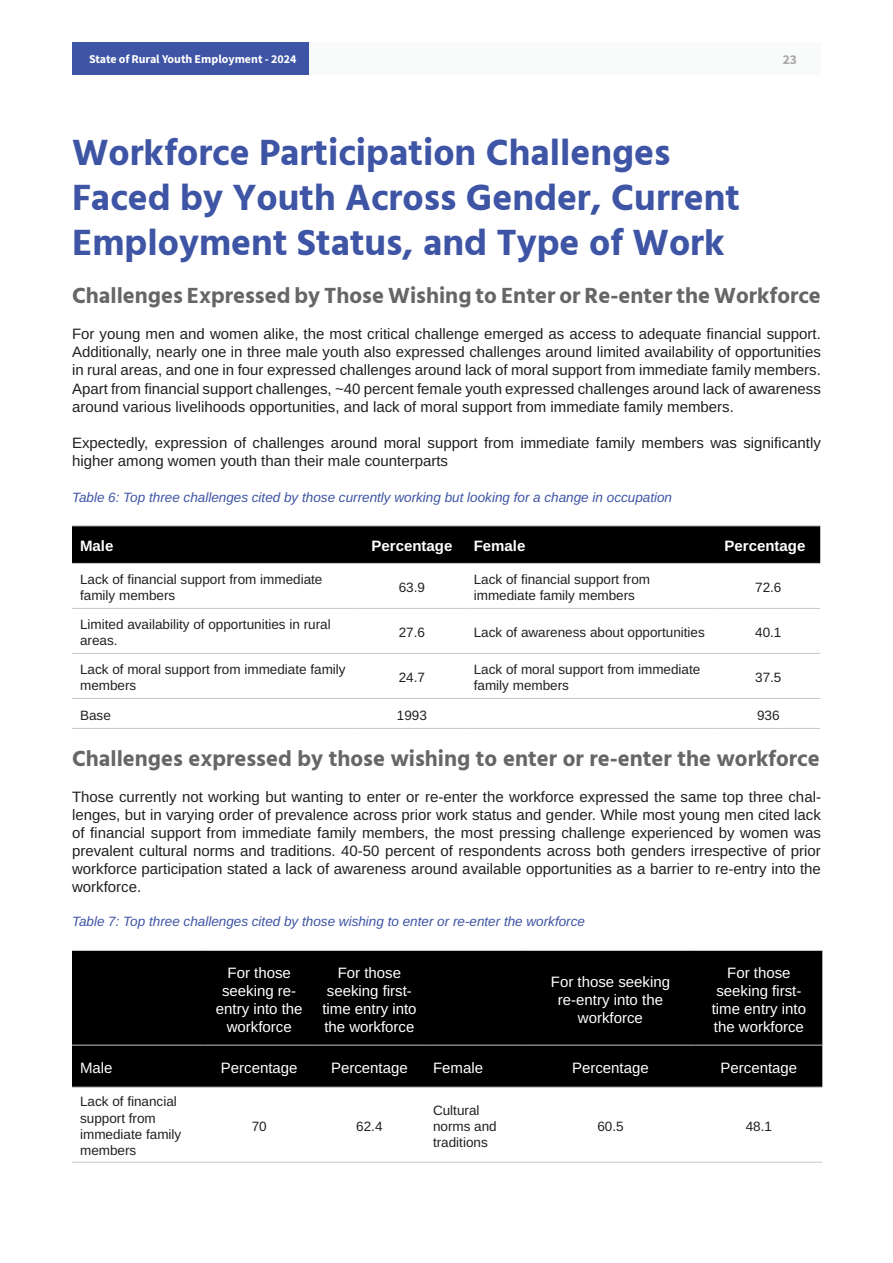
<style>
.page{position:relative;width:893px;height:1263px;background:#fff}
.page>*{position:absolute;margin:0;border:0;box-sizing:border-box;transform-origin:0 0}
.t1{font:700 37.5px/45px "Hind Siliguri";color:#3e54a4}
.t2{font:700 22.5px "Hind Siliguri";color:#666}
.t3{font:15px/18px "Arimo";color:#231f20;text-align:justify}
.t4{font:15px/18px "Arimo";color:#fff;text-align:center}
.t5{font:700 15px "Arimo";color:#fff}
.t6{font:13.5px/16.2px "Arimo";color:#231f20}
.t7{font:italic 13.5px "Arimo";color:#3e54a4}
.t8{font:13.5px "Source Sans Variable";color:#a9a9a9}
.t9{font:12px "Source Sans Variable";color:#fff}
</style>
<div class="page">
<div style="left:73px;top:43px;width:236px;height:32px;background:#3e54a4"></div>
<div style="left:309px;top:43px;width:511px;height:32px;background:#f9fafa"></div>
<div style="left:72px;top:526px;width:748px;height:37px;background:#000"></div>
<hr style="left:72px;top:525px;width:286px;height:1px;background:#c6c6c6">
<hr style="left:358px;top:525px;width:108px;height:1px;background:#c6c6c6">
<hr style="left:466px;top:525px;width:250px;height:1px;background:#c6c6c6">
<hr style="left:716px;top:525px;width:104px;height:1px;background:#c6c6c6">
<hr style="left:72px;top:563px;width:286px;height:1px;background:#c6c6c6">
<hr style="left:358px;top:563px;width:108px;height:1px;background:#c6c6c6">
<hr style="left:466px;top:563px;width:250px;height:1px;background:#c6c6c6">
<hr style="left:716px;top:563px;width:104px;height:1px;background:#c6c6c6">
<hr style="left:72px;top:608px;width:286px;height:1px;background:#c6c6c6">
<hr style="left:358px;top:608px;width:108px;height:1px;background:#c6c6c6">
<hr style="left:466px;top:608px;width:250px;height:1px;background:#c6c6c6">
<hr style="left:716px;top:608px;width:104px;height:1px;background:#c6c6c6">
<hr style="left:72px;top:653px;width:286px;height:1px;background:#c6c6c6">
<hr style="left:358px;top:653px;width:108px;height:1px;background:#c6c6c6">
<hr style="left:466px;top:653px;width:250px;height:1px;background:#c6c6c6">
<hr style="left:716px;top:653px;width:104px;height:1px;background:#c6c6c6">
<hr style="left:72px;top:698px;width:286px;height:1px;background:#c6c6c6">
<hr style="left:358px;top:698px;width:108px;height:1px;background:#c6c6c6">
<hr style="left:466px;top:698px;width:250px;height:1px;background:#c6c6c6">
<hr style="left:716px;top:698px;width:104px;height:1px;background:#c6c6c6">
<hr style="left:72px;top:728px;width:286px;height:1px;background:#c6c6c6">
<hr style="left:358px;top:728px;width:108px;height:1px;background:#c6c6c6">
<hr style="left:466px;top:728px;width:250px;height:1px;background:#c6c6c6">
<hr style="left:716px;top:728px;width:104px;height:1px;background:#c6c6c6">
<div style="left:72px;top:951px;width:750px;height:136px;background:#000"></div>
<hr style="left:72px;top:950px;width:132px;height:1px;background:#c6c6c6">
<hr style="left:204px;top:950px;width:110px;height:1px;background:#c6c6c6">
<hr style="left:314px;top:950px;width:111px;height:1px;background:#c6c6c6">
<hr style="left:425px;top:950px;width:100px;height:1px;background:#c6c6c6">
<hr style="left:525px;top:950px;width:170px;height:1px;background:#c6c6c6">
<hr style="left:695px;top:950px;width:127px;height:1px;background:#c6c6c6">
<hr style="left:72px;top:1045px;width:132px;height:1px;background:#c6c6c6">
<hr style="left:204px;top:1045px;width:110px;height:1px;background:#c6c6c6">
<hr style="left:314px;top:1045px;width:111px;height:1px;background:#c6c6c6">
<hr style="left:425px;top:1045px;width:100px;height:1px;background:#c6c6c6">
<hr style="left:525px;top:1045px;width:170px;height:1px;background:#c6c6c6">
<hr style="left:695px;top:1045px;width:127px;height:1px;background:#c6c6c6">
<hr style="left:72px;top:1087px;width:132px;height:1px;background:#c6c6c6">
<hr style="left:204px;top:1087px;width:110px;height:1px;background:#c6c6c6">
<hr style="left:314px;top:1087px;width:111px;height:1px;background:#c6c6c6">
<hr style="left:425px;top:1087px;width:100px;height:1px;background:#c6c6c6">
<hr style="left:525px;top:1087px;width:170px;height:1px;background:#c6c6c6">
<hr style="left:695px;top:1087px;width:127px;height:1px;background:#c6c6c6">
<hr style="left:72px;top:1162px;width:132px;height:1px;background:#c6c6c6">
<hr style="left:204px;top:1162px;width:110px;height:1px;background:#c6c6c6">
<hr style="left:314px;top:1162px;width:111px;height:1px;background:#c6c6c6">
<hr style="left:425px;top:1162px;width:100px;height:1px;background:#c6c6c6">
<hr style="left:525px;top:1162px;width:170px;height:1px;background:#c6c6c6">
<hr style="left:695px;top:1162px;width:127px;height:1px;background:#c6c6c6">
<p class="t9" style="left:89px;top:52px;width:209px">State of Rural Youth Employment - 2024</p>
<p class="t8" style="left:783px;top:52px;width:16px">23</p>
<h1 class="t1" style="left:72px;top:131px;width:669px">Workforce Participation Challenges<br>Faced by Youth Across Gender, Current<br>Employment Status, and Type of Work</h1>
<h2 class="t2" style="left:72px;top:278px;width:750px">Challenges Expressed by Those Wishing to Enter or Re-enter the Workforce</h2>
<p class="t3" style="left:72px;top:326px;width:750px">For young men and women alike, the most critical challenge emerged as access to adequate financial support.<br>Additionally, nearly one in three male youth also expressed challenges around limited availability of opportunities in rural areas, and one in four expressed challenges around lack of moral support from immediate family members.<br>Apart from financial support challenges, ~40 percent female youth expressed challenges around lack of awareness around various livelihoods opportunities, and lack of moral support from immediate family members.</p>
<p class="t3" style="left:72px;top:434px;width:750px">Expectedly, expression of challenges around moral support from immediate family members was significantly higher among women youth than their male counterparts</p>
<p class="t7" style="left:72px;top:487px;width:602px">Table 6: Top three challenges cited by those currently working but looking for a change in occupation</p>
<p class="t5" style="left:80px;top:536px;width:35px">Male</p>
<p class="t5" style="left:371px;top:536px;width:82px">Percentage</p>
<p class="t5" style="left:474px;top:536px;width:53px">Female</p>
<p class="t5" style="left:724px;top:536px;width:82px">Percentage</p>
<p class="t6" style="left:80px;top:571px;width:244px">Lack of financial support from immediate family members</p>
<p class="t6" style="left:399px;top:579px;width:28px">63.9</p>
<p class="t6" style="left:474px;top:571px;width:178px">Lack of financial support from immediate family members</p>
<p class="t6" style="left:755px;top:579px;width:28px">72.6</p>
<p class="t6" style="left:80px;top:616px;width:252px">Limited availability of opportunities in rural areas.</p>
<p class="t6" style="left:399px;top:624px;width:28px">27.6</p>
<p class="t6" style="left:474px;top:624px;width:233px">Lack of awareness about opportunities</p>
<p class="t6" style="left:755px;top:624px;width:28px">40.1</p>
<p class="t6" style="left:80px;top:661px;width:267px">Lack of moral support from immediate family members</p>
<p class="t6" style="left:399px;top:669px;width:28px">24.7</p>
<p class="t6" style="left:474px;top:661px;width:228px">Lack of moral support from immediate family members</p>
<p class="t6" style="left:755px;top:669px;width:28px">37.5</p>
<p class="t6" style="left:80px;top:707px;width:32px">Base</p>
<p class="t6" style="left:397px;top:707px;width:32px">1993</p>
<p class="t6" style="left:757px;top:707px;width:24px">936</p>
<h2 class="t2" style="left:72px;top:740px;width:749px">Challenges expressed by those wishing to enter or re-enter the workforce</h2>
<p class="t3" style="left:72px;top:788px;width:750px">Those currently not working but wanting to enter or re-enter the workforce expressed the same top three chal&shy;lenges, but in varying order of prevalence across prior work status and gender. While most young men cited lack of financial support from immediate family members, the most pressing challenge experienced by women was prevalent cultural norms and traditions. 40-50 percent of respondents across both genders irrespective of prior workforce participation stated a lack of awareness around available opportunities as a barrier to re-entry into the workforce.</p>
<p class="t7" style="left:72px;top:912px;width:515px">Table 7: Top three challenges cited by those wishing to enter or re-enter the workforce</p>
<p class="t4" style="left:216px;top:964px;width:88px">For those seeking re&shy;entry into the workforce</p>
<p class="t4" style="left:322px;top:964px;width:96px">For those seeking first&shy;time entry into the workforce</p>
<p class="t4" style="left:551px;top:973px;width:121px">For those seeking re-entry into the workforce</p>
<p class="t4" style="left:712px;top:964px;width:96px">For those seeking first&shy;time entry into the workforce</p>
<p class="t4" style="left:80px;top:1059px;width:34px">Male</p>
<p class="t4" style="left:221px;top:1059px;width:78px">Percentage</p>
<p class="t4" style="left:331px;top:1059px;width:78px">Percentage</p>
<p class="t4" style="left:433px;top:1059px;width:52px">Female</p>
<p class="t4" style="left:572px;top:1059px;width:78px">Percentage</p>
<p class="t4" style="left:720px;top:1059px;width:78px">Percentage</p>
<p class="t6" style="left:80px;top:1094px;width:103px">Lack of financial support from immediate family members</p>
<p class="t6" style="left:433px;top:1102px;width:65px">Cultural norms and traditions</p>
<p class="t6" style="left:252px;top:1118px;width:17px">70</p>
<p class="t6" style="left:356px;top:1118px;width:28px">62.4</p>
<p class="t6" style="left:597px;top:1118px;width:28px">60.5</p>
<p class="t6" style="left:746px;top:1118px;width:28px">48.1</p>
</div>
